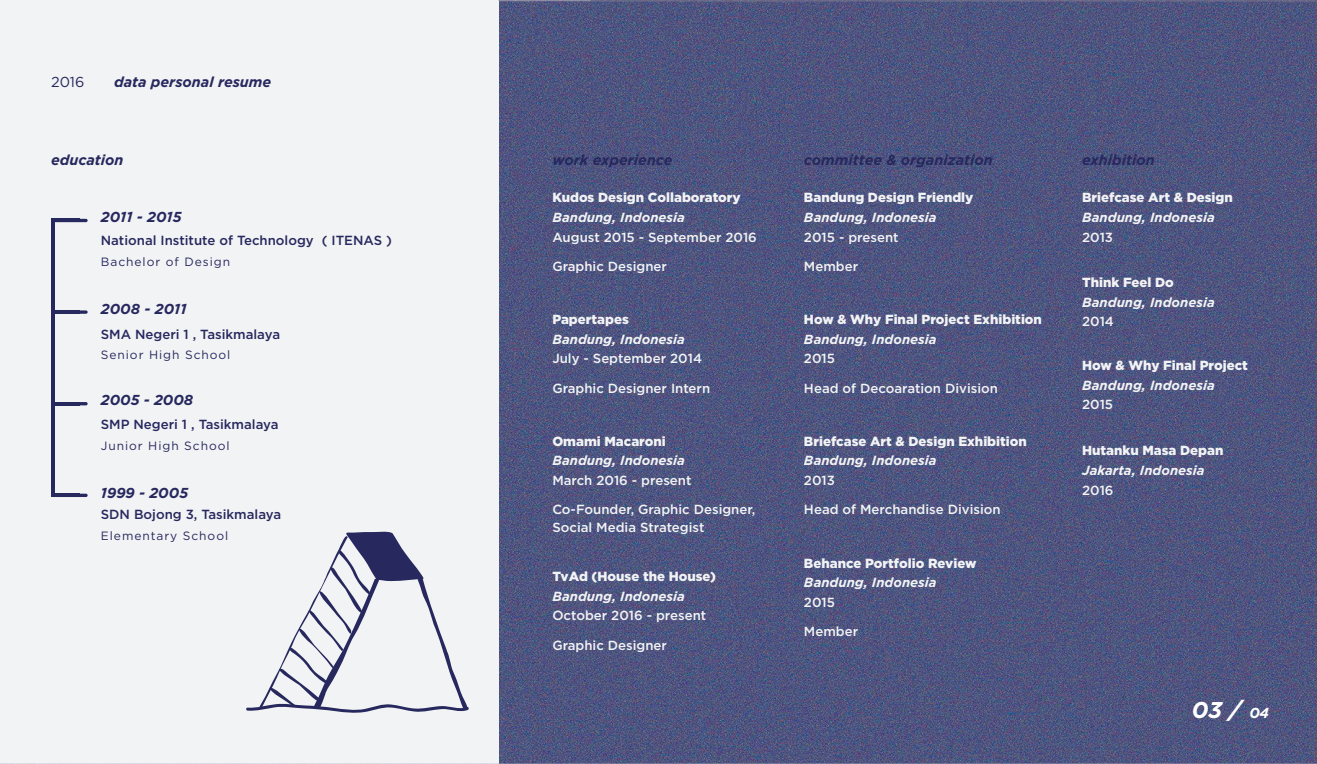
<style>
.page{position:relative;width:1317px;height:764px;background:#fff}
.page>*{position:absolute;margin:0;border:0;box-sizing:border-box;transform-origin:0 0}
.t1{font:italic 700 22.8px "Gotham";color:#fff}
.t2{font:italic 700 14.4px "Gotham";color:#27285e}
.t3{font:14.4px "Gotham";color:#27285e}
.t4{font:500 13.2px/17.4px "Gotham";color:#f2f3f4}
.t5{font:900 13.2px "Gotham";color:#f2f3f4}
.t6{font:italic 700 13.2px "Gotham";color:#f2f3f4}
.t7{font:500 13.2px "Gotham";color:#27285e}
.t8{font:12px "Gotham";letter-spacing:.08em;color:#27285e}
.s1{font-size:14.4px}
</style>
<div class="page">
<img style="left:498px;top:43px;width:818px;height:677px">
<div style="left:0;top:0;width:498px;height:763px;background:#f2f3f4"></div>
<img style="left:498px;top:0;width:818px;height:43px">
<svg style="left:246px;top:531px;width:223px;height:182px"></svg>
<hr style="left:51px;top:219px;width:3px;height:278px;background:#27285e">
<hr style="left:51px;top:219px;width:37px;height:3px;background:#27285e;border-radius:2px">
<hr style="left:51px;top:310px;width:37px;height:3px;background:#27285e;border-radius:2px">
<hr style="left:51px;top:402px;width:37px;height:3px;background:#27285e;border-radius:2px">
<hr style="left:51px;top:493px;width:37px;height:4px;background:#27285e;border-radius:2px">
<img style="left:498px;top:720px;width:818px;height:43px">
<p class="t3" style="left:51px;top:73px;width:35px">2016</p>
<p class="t2" style="left:114px;top:72px;width:159px">data personal resume</p>
<p class="t2" style="left:51px;top:150px;width:74px">education</p>
<p class="t2" style="left:101px;top:207px;width:82px">2011 - 2015</p>
<p class="t7" style="left:101px;top:231px;width:293px">National Institute of Technology ( ITENAS )</p>
<p class="t8" style="left:101px;top:253px;width:131px">Bachelor of Design</p>
<p class="t2" style="left:101px;top:299px;width:87px">2008 - 2011</p>
<p class="t7" style="left:101px;top:325px;width:181px">SMA Negeri 1 , Tasikmalaya</p>
<p class="t8" style="left:101px;top:347px;width:131px">Senior High School</p>
<p class="t2" style="left:101px;top:390px;width:94px">2005 - 2008</p>
<p class="t7" style="left:101px;top:415px;width:179px">SMP Negeri 1 , Tasikmalaya</p>
<p class="t8" style="left:101px;top:437px;width:130px">Junior High School</p>
<p class="t2" style="left:101px;top:483px;width:89px">1999 - 2005</p>
<p class="t7" style="left:101px;top:506px;width:182px">SDN Bojong 3, Tasikmalaya</p>
<p class="t8" style="left:101px;top:528px;width:129px">Elementary School</p>
<p class="t2" style="left:552px;top:150px;width:122px">work experience</p>
<p class="t5" style="left:552px;top:188px;width:190px">Kudos Design Collaboratory</p>
<p class="t6" style="left:552px;top:208px;width:134px">Bandung, Indonesia</p>
<p class="t4" style="left:552px;top:228px;width:206px">August 2015 - September 2016</p>
<p class="t4" style="left:552px;top:257px;width:116px">Graphic Designer</p>
<p class="t5" style="left:552px;top:310px;width:78px">Papertapes</p>
<p class="t6" style="left:552px;top:330px;width:134px">Bandung, Indonesia</p>
<p class="t4" style="left:552px;top:349px;width:151px">July - September 2014</p>
<p class="t4" style="left:552px;top:379px;width:159px">Graphic Designer Intern</p>
<p class="t5" style="left:552px;top:431px;width:115px">Omami Macaroni</p>
<p class="t6" style="left:552px;top:451px;width:134px">Bandung, Indonesia</p>
<p class="t4" style="left:552px;top:471px;width:141px">March 2016 - present</p>
<p class="t4" style="left:552px;top:500px;width:204px">Co-Founder, Graphic Designer,<br>Social Media Strategist</p>
<p class="t5" style="left:552px;top:567px;width:165px">TvAd (House the House)</p>
<p class="t6" style="left:552px;top:587px;width:134px">Bandung, Indonesia</p>
<p class="t4" style="left:552px;top:606px;width:155px">October 2016 - present</p>
<p class="t4" style="left:552px;top:636px;width:116px">Graphic Designer</p>
<p class="t2" style="left:804px;top:150px;width:190px">committee &amp; organization</p>
<p class="t5" style="left:804px;top:188px;width:171px">Bandung Design Friendly</p>
<p class="t6" style="left:804px;top:208px;width:134px">Bandung, Indonesia</p>
<p class="t4" style="left:804px;top:228px;width:96px">2015 - present</p>
<p class="t4" style="left:804px;top:257px;width:56px">Member</p>
<p class="t5" style="left:804px;top:310px;width:239px">How &amp; Why Final Project Exhibition</p>
<p class="t6" style="left:804px;top:330px;width:134px">Bandung, Indonesia</p>
<p class="t4" style="left:804px;top:349px;width:33px">2015</p>
<p class="t4" style="left:804px;top:379px;width:196px">Head of Decoaration Division</p>
<p class="t5" style="left:804px;top:431px;width:224px">Briefcase Art &amp; Design Exhibition</p>
<p class="t6" style="left:804px;top:451px;width:134px">Bandung, Indonesia</p>
<p class="t4" style="left:804px;top:471px;width:32px">2013</p>
<p class="t4" style="left:804px;top:500px;width:198px">Head of Merchandise Division</p>
<p class="t5" style="left:804px;top:553px;width:174px">Behance Portfolio Review</p>
<p class="t6" style="left:804px;top:573px;width:134px">Bandung, Indonesia</p>
<p class="t4" style="left:804px;top:593px;width:33px">2015</p>
<p class="t4" style="left:804px;top:622px;width:56px">Member</p>
<p class="t2" style="left:1082px;top:150px;width:74px">exhibition</p>
<p class="t5" style="left:1082px;top:188px;width:152px">Briefcase Art &amp; Design</p>
<p class="t6" style="left:1082px;top:208px;width:134px">Bandung, Indonesia</p>
<p class="t4" style="left:1082px;top:228px;width:32px">2013</p>
<p class="t5" style="left:1082px;top:273px;width:93px">Think Feel Do</p>
<p class="t6" style="left:1082px;top:293px;width:134px">Bandung, Indonesia</p>
<p class="t4" style="left:1082px;top:313px;width:33px">2014</p>
<p class="t5" style="left:1082px;top:356px;width:167px">How &amp; Why Final Project</p>
<p class="t6" style="left:1082px;top:376px;width:134px">Bandung, Indonesia</p>
<p class="t4" style="left:1082px;top:395px;width:33px">2015</p>
<p class="t5" style="left:1082px;top:441px;width:143px">Hutanku Masa Depan</p>
<p class="t6" style="left:1082px;top:461px;width:124px">Jakarta, Indonesia</p>
<p class="t4" style="left:1082px;top:481px;width:33px">2016</p>
<h1 class="t1" style="left:1191px;top:694px;width:79px">03 / <span class="s1">04</span></h1>
</div>
